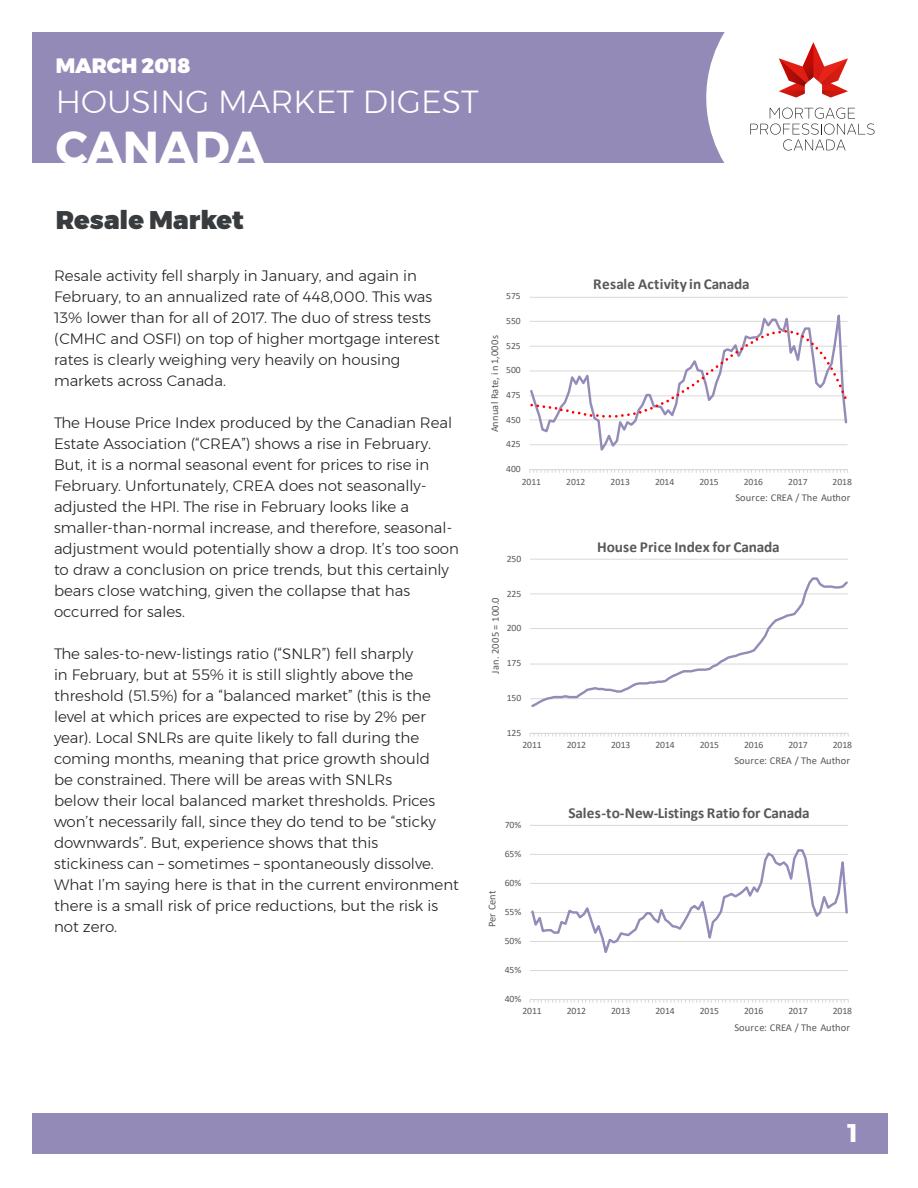
<style>
.page{position:relative;width:918px;height:1188px;background:#fff}
.page>*{position:absolute;margin:0;border:0;box-sizing:border-box;transform-origin:0 0}
.t1{font:700 46.05px "Montserrat";color:#fff}
.t2{font:300 31.8px "Montserrat";color:#fff}
.t3{font:900 25.5px "Montserrat";color:#393c3f}
.t4{font:700 25.5px "Montserrat";color:#fff}
.t5{font:900 20.7px "Montserrat";color:#fff}
.t6{font:700 15.3px "Calibri";letter-spacing:-.005em;color:#595959}
.t7{font:700 15.15px "Calibri";letter-spacing:.01em;color:#595959}
.t8{font:300 15px/21px "Montserrat";color:#231f20}
.t9{font:10.5px "Calibri";letter-spacing:.01em;color:#595959}
.t10{font:10.5px "Calibri";letter-spacing:.03em;color:#595959}
.t11{font:10.35px "Calibri";letter-spacing:.015em;color:#595959}
.t12{font:9.75px "Calibri";letter-spacing:-.005em;color:#595959}
.t13{font:9.6px "Calibri";letter-spacing:-.005em;color:#595959}
</style>
<div class="page">
<div style="left:32px;top:32px;width:850px;height:131px;background:#948ab8"></div>
<div style="left:33px;top:1113px;width:855px;height:40px;background:#948ab8"></div>
<div style="left:706px;top:32px;width:176px;height:131px;background:#fff"></div>
<svg style="left:750px;top:108px;width:125px;height:43px"></svg>
<svg style="left:779px;top:42px;width:69px;height:56px"></svg>
<hr style="left:530px;top:469px;width:318px;height:1px;background:#d9d9d9">
<svg style="left:529px;top:470px;width:319px;height:3px"></svg>
<svg style="left:530px;top:297px;width:318px;height:154px"></svg>
<svg style="left:530px;top:329px;width:317px;height:90px"></svg>
<hr style="left:530px;top:970px;width:318px;height:1px;background:#d9d9d9">
<hr style="left:530px;top:825px;width:318px;height:1px;background:#d9d9d9">
<hr style="left:530px;top:999px;width:318px;height:1px;background:#d9d9d9">
<svg style="left:530px;top:1000px;width:319px;height:3px"></svg>
<svg style="left:530px;top:849px;width:319px;height:104px"></svg>
<hr style="left:530px;top:559px;width:318px;height:1px;background:#d9d9d9">
<svg style="left:530px;top:733px;width:319px;height:4px"></svg>
<svg style="left:530px;top:577px;width:319px;height:130px"></svg>
<p class="t5" style="left:56px;top:49px;width:137px">MARCH 2018</p>
<p class="t2" style="left:56px;top:78px;width:425px">HOUSING MARKET DIGEST</p>
<p class="t1" style="left:56px;top:111px;width:210px">CANADA</p>
<p class="t3" style="left:56px;top:199px;width:190px">Resale Market</p>
<p class="t8" style="left:54px;top:265px;width:387px">Resale activity fell sharply in January, and again in February, to an annualized rate of 448,000. This was 13% lower than for all of 2017. The duo of stress tests (CMHC and OSFI) on top of higher mortgage interest rates is clearly weighing very heavily on housing markets across Canada.</p>
<p class="t8" style="left:54px;top:412px;width:406px">The House Price Index produced by the Canadian Real Estate Association (“CREA”) shows a rise in February.<br>But, it is a normal seasonal event for prices to rise in February. Unfortunately, CREA does not seasonally&shy;adjusted the HPI. The rise in February looks like a smaller-than-normal increase, and therefore, seasonal&shy;adjustment would potentially show a drop. It’s too soon to draw a conclusion on price trends, but this certainly bears close watching, given the collapse that has occurred for sales.</p>
<p class="t8" style="left:54px;top:643px;width:383px">The sales-to-new-listings ratio (“SNLR”) fell sharply<br>in February, but at 55% it is still slightly above the threshold (51.5%) for a “balanced market” (this is the level at which prices are expected to rise by 2% per year). Local SNLRs are quite likely to fall during the coming months, meaning that price growth should be constrained. There will be areas with SNLRs below their local balanced market thresholds. Prices won’t necessarily fall, since they do tend to be “sticky downwards”. But, experience shows that this</p>
<p class="t8" style="left:54px;top:853px;width:406px">stickiness can – sometimes – spontaneously dissolve.<br>What I’m saying here is that in the current environment there is a small risk of price reductions, but the risk is not zero.</p>
<p class="t13" style="left:506px;top:289px;width:16px">575</p>
<p class="t13" style="left:506px;top:314px;width:16px">550</p>
<p class="t11" style="left:487px;top:432px;width:99px;rotate:-90deg">Annual Rate, in 1,000s</p>
<p class="t13" style="left:506px;top:339px;width:16px">525</p>
<p class="t13" style="left:506px;top:363px;width:16px">500</p>
<p class="t13" style="left:506px;top:388px;width:16px">475</p>
<p class="t13" style="left:506px;top:413px;width:16px">450</p>
<p class="t13" style="left:506px;top:437px;width:16px">425</p>
<p class="t13" style="left:506px;top:462px;width:16px">400</p>
<p class="t7" style="left:593px;top:273px;width:158px">Resale Activity in Canada</p>
<p class="t13" style="left:522px;top:475px;width:21px">2011</p>
<p class="t13" style="left:566px;top:475px;width:21px">2012</p>
<p class="t13" style="left:611px;top:475px;width:21px">2013</p>
<p class="t13" style="left:655px;top:475px;width:21px">2014</p>
<p class="t13" style="left:699px;top:475px;width:21px">2015</p>
<p class="t13" style="left:744px;top:475px;width:21px">2016</p>
<p class="t13" style="left:788px;top:475px;width:21px">2017</p>
<p class="t13" style="left:833px;top:475px;width:21px">2018</p>
<p class="t11" style="left:736px;top:490px;width:116px">Source: CREA / The Author</p>
<p class="t12" style="left:507px;top:552px;width:16px">250</p>
<p class="t6" style="left:597px;top:536px;width:184px">House Price Index for Canada</p>
<p class="t10" style="left:488px;top:674px;width:78px;rotate:-90deg">Jan. 2005 = 100.0</p>
<p class="t12" style="left:507px;top:587px;width:16px">225</p>
<p class="t12" style="left:507px;top:621px;width:16px">200</p>
<p class="t12" style="left:507px;top:656px;width:16px">175</p>
<p class="t12" style="left:507px;top:691px;width:16px">150</p>
<p class="t12" style="left:507px;top:726px;width:16px">125</p>
<p class="t12" style="left:522px;top:738px;width:21px">2011</p>
<p class="t12" style="left:567px;top:738px;width:21px">2012</p>
<p class="t12" style="left:611px;top:738px;width:21px">2013</p>
<p class="t12" style="left:655px;top:738px;width:21px">2014</p>
<p class="t12" style="left:700px;top:738px;width:21px">2015</p>
<p class="t12" style="left:744px;top:738px;width:21px">2016</p>
<p class="t12" style="left:788px;top:738px;width:21px">2017</p>
<p class="t12" style="left:833px;top:738px;width:21px">2018</p>
<p class="t9" style="left:734px;top:754px;width:117px">Source: CREA / The Author</p>
<p class="t9" style="left:485px;top:927px;width:38px;rotate:-90deg">Per Cent</p>
<p class="t12" style="left:505px;top:818px;width:18px">70%</p>
<p class="t12" style="left:505px;top:847px;width:18px">65%</p>
<p class="t12" style="left:505px;top:876px;width:18px">60%</p>
<p class="t12" style="left:505px;top:905px;width:18px">55%</p>
<p class="t12" style="left:505px;top:934px;width:18px">50%</p>
<p class="t12" style="left:505px;top:963px;width:18px">45%</p>
<p class="t12" style="left:505px;top:992px;width:18px">40%</p>
<p class="t6" style="left:568px;top:802px;width:243px">Sales-to-New-Listings Ratio for Canada</p>
<p class="t12" style="left:522px;top:1004px;width:21px">2011</p>
<p class="t12" style="left:567px;top:1004px;width:21px">2012</p>
<p class="t12" style="left:611px;top:1004px;width:21px">2013</p>
<p class="t12" style="left:655px;top:1004px;width:21px">2014</p>
<p class="t12" style="left:700px;top:1004px;width:21px">2015</p>
<p class="t12" style="left:744px;top:1004px;width:21px">2016</p>
<p class="t12" style="left:788px;top:1004px;width:21px">2017</p>
<p class="t12" style="left:833px;top:1004px;width:21px">2018</p>
<p class="t9" style="left:734px;top:1020px;width:117px">Source: CREA / The Author</p>
<p class="t4" style="left:848px;top:1113px;width:12px">1</p>
</div>
